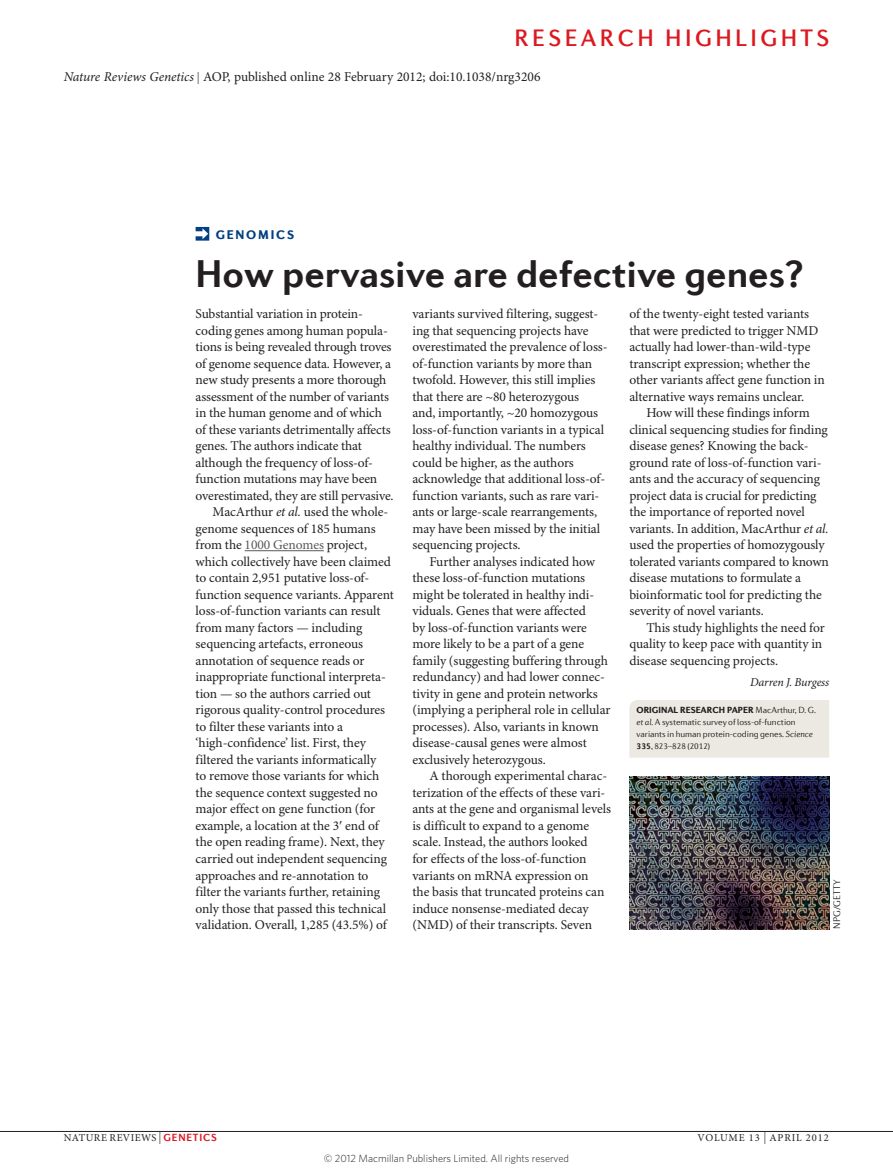
<style>
.page{position:relative;width:893px;height:1174px;background:#fff}
.page>*{position:absolute;margin:0;border:0;box-sizing:border-box;transform-origin:0 0}
.t1{font:700 39px "Diverda Sans Com";color:#231f20}
.sectionheader{font:500 24px "Diverda Sans Com";letter-spacing:.14em;color:#dc1820}
.bodyindent{font:13.5px/16.5px "Minion Pro";letter-spacing:-.005em;color:#231f20}
.bodyfirst{font:13.5px/16.5px "Minion Pro";letter-spacing:-.015em;color:#231f20}
.ministrap{font:900 12.75px "Diverda Sans Com";letter-spacing:.14em;color:#014081}
.author{font:italic 12px "Minion Pro";letter-spacing:-.015em;color:#231f20}
.t2{font:300 10.5px "Whitney";color:#231f20}
.t3{font:10.5px "Minion Pro";letter-spacing:.04em;color:#231f20}
.t4{font:10.5px "Minion Pro";letter-spacing:.085em;color:#231f20}
.creditstyle{font:300 9.75px "Diverda Sans Com";letter-spacing:-.005em;color:#231f20}
.t5{font:300 9px/12px "Diverda Sans Com";letter-spacing:-.005em;color:#231f20}
.s1{font-style:italic}
.s2{font-size:12px}
.s3{color:#57585a}
.s4{font-weight:900}
.s5{font-weight:700}
.s6{font-family:"Diverda Sans Com";font-weight:700;color:#dc1820}
</style>
<div class="page">
<hr style="left:0;top:1131px;width:893px;height:1px;background:#231f20">
<hr style="left:245px;top:550px;width:79px;height:1px;background:#57585a">
<div style="left:629px;top:700px;width:200px;height:57px;background:#ece8e2"></div>
<svg style="left:196px;top:227px;width:13px;height:14px"></svg>
<img style="left:629px;top:776px;width:200px;height:153px">
<p class="sectionheader" style="left:514px;top:24px;width:316px">RESEARCH HIGHLIGHTS</p>
<p class="bodyindent" style="left:64px;top:69px;width:478px"><span class="s1">Nature Reviews Genetics</span> <span class="s2">|</span> AOP, published online 28 February 2012; doi:10.1038/nrg3206</p>
<p class="ministrap" style="left:216px;top:227px;width:80px">GENOMICS</p>
<p class="t1" style="left:196px;top:250px;width:609px">How pervasive are defective genes?</p>
<p class="bodyfirst" style="left:196px;top:306px;width:200px">Substantial variation in protein&shy;coding genes among human popula&shy;tions is being revealed through troves of genome sequence data. However, a new study presents a more thorough assessment of the number of variants in the human genome and of which of these variants detrimentally affects genes. The authors indicate that although the frequency of loss-of&shy;function mutations may have been overestimated, they are still pervasive.</p>
<p class="bodyindent" style="left:196px;top:504px;width:200px;text-indent:17px">MacArthur <span class="s1">et al.</span> used the whole&shy;genome sequences of 185 humans from the <span class="s3">1000 Genomes</span> project, which collectively have been claimed to contain 2,951 putative loss-of&shy;function sequence variants. Apparent loss-of-function variants can result from many factors — including sequencing artefacts, erroneous annotation of sequence reads or inappropriate functional interpreta&shy;tion — so the authors carried out rigorous quality-control procedures to filter these variants into a ‘high-confidence’ list. First, they filtered the variants informatically<br>to remove those variants for which the sequence context suggested no major effect on gene function (for example, a location at the 3 end of the open reading frame). Next, they carried out independent sequencing approaches and re-annotation to filter the variants further, retaining only those that passed this technical validation. Overall, 1,285 (43.5%) of</p>
<p class="bodyindent" style="left:412px;top:306px;width:197px">variants survived filtering, suggest&shy;ing that sequencing projects have overestimated the prevalence of loss&shy;of-function variants by more than twofold. However, this still implies that there are ~80 heterozygous<br>and, importantly, ~20 homozygous loss-of-function variants in a typical healthy individual. The numbers could be higher, as the authors acknowledge that additional loss-of&shy;function variants, such as rare vari&shy;ants or large-scale rearrangements, may have been missed by the initial sequencing projects.</p>
<p class="bodyindent" style="left:412px;top:554px;width:199px;text-indent:17px">Further analyses indicated how these loss-of-function mutations might be tolerated in healthy indi&shy;viduals. Genes that were affected<br>by loss-of-function variants were more likely to be a part of a gene family (suggesting buffering through redundancy) and had lower connec&shy;tivity in gene and protein networks (implying a peripheral role in cellular processes). Also, variants in known disease-causal genes were almost exclusively heterozygous.</p>
<p class="bodyindent" style="left:412px;top:768px;width:200px;text-indent:17px">A thorough experimental charac&shy;terization of the effects of these vari&shy;ants at the gene and organismal levels is difficult to expand to a genome scale. Instead, the authors looked<br>for effects of the loss-of-function variants on mRNA expression on<br>the basis that truncated proteins can induce nonsense-mediated decay (NMD) of their transcripts. Seven</p>
<p class="bodyindent" style="left:629px;top:306px;width:197px">of the twenty-eight tested variants that were predicted to trigger NMD actually had lower-than-wild-type transcript expression; whether the other variants affect gene function in alternative ways remains unclear.</p>
<p class="bodyindent" style="left:629px;top:405px;width:201px;text-indent:17px">How will these findings inform clinical sequencing studies for finding disease genes? Knowing the back&shy;ground rate of loss-of-function vari&shy;ants and the accuracy of sequencing project data is crucial for predicting the importance of reported novel variants. In addition, MacArthur <span class="s1">et al. </span>used the properties of homozygously tolerated variants compared to known disease mutations to formulate a bioinformatic tool for predicting the severity of novel variants.</p>
<p class="bodyindent" style="left:629px;top:620px;width:197px;text-indent:17px">This study highlights the need for quality to keep pace with quantity in disease sequencing projects.</p>
<p class="author" style="left:750px;top:675px;width:81px">Darren J. Burgess</p>
<p class="t5" style="left:637px;top:704px;width:181px"><span class="s4">ORIGINAL RESEARCH PAPER</span> MacArthur, D. G. <span class="s1">et al.</span> A systematic survey of loss-of-function variants in human protein-coding genes. <span class="s1">Science </span><span class="s5">335</span>, 823–828 (2012)</p>
<p class="creditstyle" style="left:831px;top:928px;width:50px;rotate:-90deg">NPG/GETTY</p>
<p class="t3" style="left:64px;top:1131px;width:154px">NATURE REVIEWS <span class="s2">|</span> <span class="s6">GENETICS</span></p>
<p class="t4" style="left:697px;top:1131px;width:133px">VOLUME 13 <span class="s2">|</span> APRIL 2012</p>
<p class="t2" style="left:324px;top:1151px;width:247px">© 2012 Macmillan Publishers Limited. All rights reserved</p>
</div>
